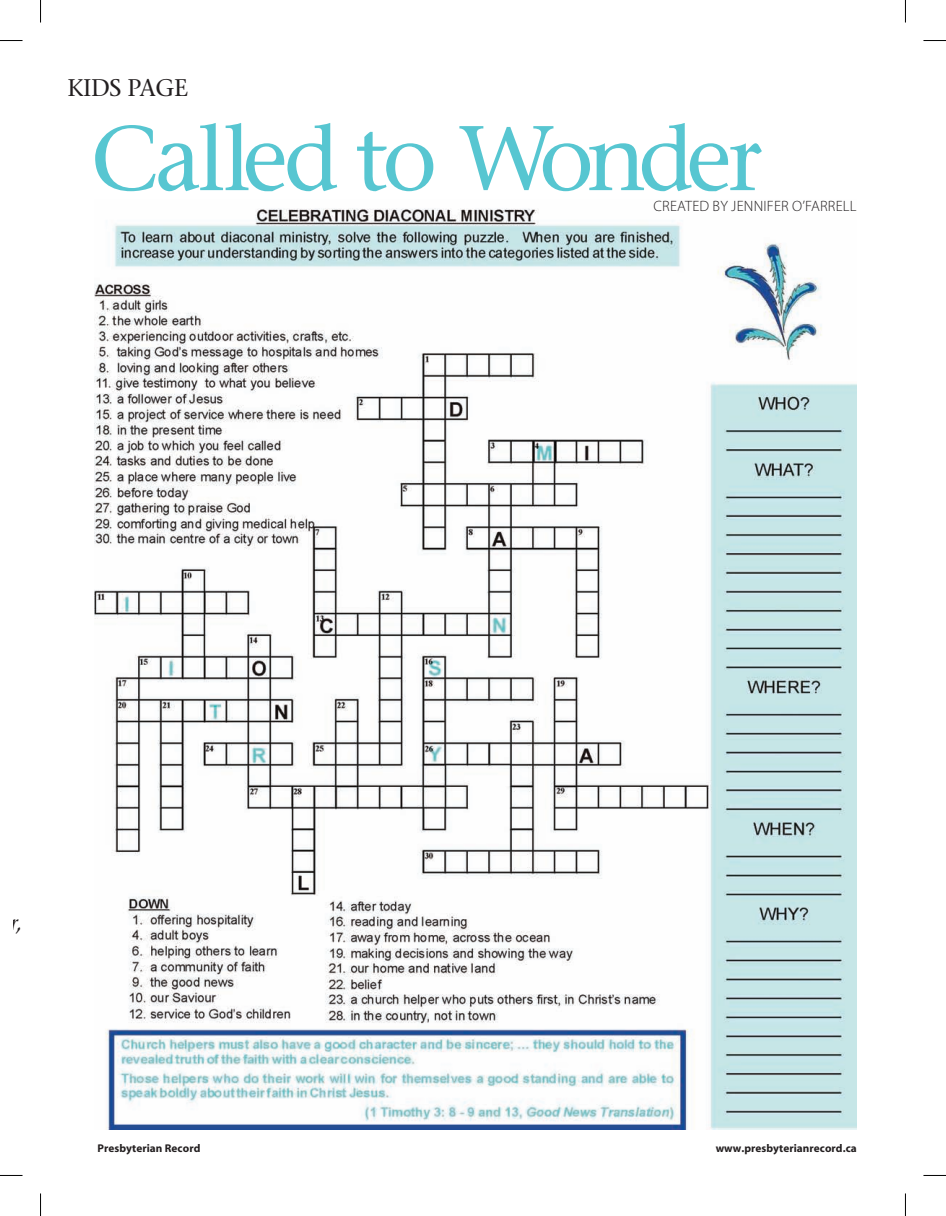
<style>
.page{position:relative;width:946px;height:1216px;background:#fff}
.page>*{position:absolute;margin:0;border:0;box-sizing:border-box;transform-origin:0 0}
.t1{font:91.35px "Stone Serif";letter-spacing:-.085em;color:#57c6d1}
.t2{font:24px "Stone Serif";letter-spacing:-.02em;color:#231f20}
.t3{font:italic 21px "Stone Serif";color:#231f20}
.t4{font:300 15px "Myriad Pro";letter-spacing:.015em;color:#231f20}
.t5{font:700 11.25px "Myriad";letter-spacing:.005em;color:#231f20}
</style>
<div class="page">
<img style="left:95px;top:208px;width:761px;height:921px">
<svg style="left:0;top:40px;width:22px;height:1px"></svg>
<svg style="left:923px;top:40px;width:22px;height:1px"></svg>
<svg style="left:40px;top:0;width:1px;height:23px"></svg>
<svg style="left:40px;top:1193px;width:1px;height:22px"></svg>
<svg style="left:904px;top:0;width:1px;height:22px"></svg>
<svg style="left:904px;top:1194px;width:1px;height:21px"></svg>
<h2 class="t2" style="left:68px;top:73px;width:122px">KiDs Page</h2>
<h1 class="t1" style="left:91px;top:102px;width:673px">called to wonder</h1>
<h3 class="t4" style="left:653px;top:196px;width:204px">CREATED BY JENNIFER O’FARRELL</h3>
<h3 class="t3" style="left:0;top:909px;width:24px">ar,</h3>
<p class="t5" style="left:98px;top:1142px;width:104px">Presbyterian Record</p>
<p class="t5" style="left:715px;top:1141px;width:142px">www.presbyterianrecord.ca</p>
</div>
